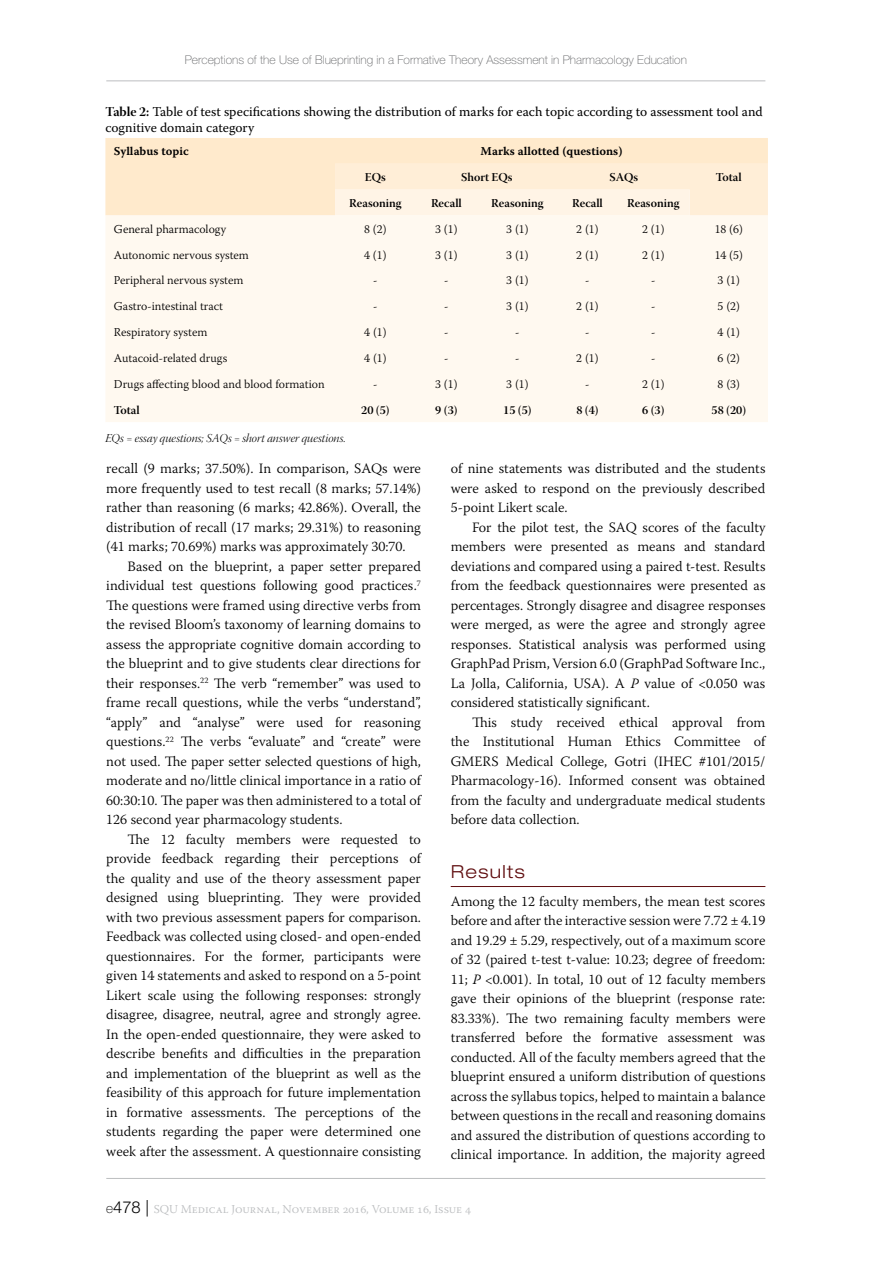
<style>
.page{position:relative;width:893px;height:1263px;background:#fff}
.page>*{position:absolute;margin:0;border:0;box-sizing:border-box;transform-origin:0 0}
.t1{font:300 expanded 18px "Helvetica Neue LT Pro";letter-spacing:.075em;color:#600e10}
.t2{font:300 14.25px/19.5px "Warnock Pro";color:#000;text-align:justify}
.t3{font:13.5px/15.8px "Warnock Pro";color:#000}
.t4{font:300 12px "Warnock Pro";color:#000}
.t5{font:12px "Warnock Pro Semibold Subh";color:#000}
.t6{font:100 12px "Helvetica Neue LT Pro";color:#636466}
.t7{font:300 12px "Warnock Pro";color:#bcbec0}
.t8{font:12px "Warnock Pro Light It Disp";color:#000}
.t9{font:12px "Warnock Pro Semibold Capt";color:#000}
.s1{font-family:"Warnock Pro Bold Disp"}
.s2{font-style:italic}
.s3{font-family:"Helvetica Neue LT Pro";font-weight:100;font-size:13.5px;color:#000}
.s4{font-family:"Helvetica Neue LT Pro";font-size:16.5px;color:#000}
</style>
<div class="page">
<hr style="left:106px;top:81px;width:659px;height:1px;background:#bcbec0">
<hr style="left:106px;top:1178px;width:659px;height:1px;background:#bcbec0">
<hr style="left:451px;top:886px;width:314px;height:1px;background:#600e10">
<div style="left:105px;top:138px;width:663px;height:77px;background:#ffeacc"></div>
<svg style="left:335px;top:164px;width:433px;height:51px;background:#fff0dd"></svg>
<div style="left:105px;top:215px;width:663px;height:207px;background:#fff9f0"></div>
<p class="t6" style="left:185px;top:53px;width:504px">Perceptions of the Use of Blueprinting in a Formative Theory Assessment in Pharmacology Education</p>
<p class="t3" style="left:105px;top:104px;width:659px"><span class="s1">Table 2:</span> Table of test specifications showing the distribution of marks for each topic according to assessment tool and cognitive domain category</p>
<p class="t9" style="left:114px;top:144px;width:76px">Syllabus topic</p>
<p class="t9" style="left:480px;top:144px;width:143px">Marks allotted (questions)</p>
<p class="t5" style="left:365px;top:170px;width:22px">EQs</p>
<p class="t5" style="left:461px;top:170px;width:53px">Short EQs</p>
<p class="t5" style="left:610px;top:170px;width:30px">SAQs</p>
<p class="t5" style="left:716px;top:170px;width:27px">Total</p>
<p class="t5" style="left:349px;top:196px;width:54px">Reasoning</p>
<p class="t5" style="left:431px;top:196px;width:32px">Recall</p>
<p class="t5" style="left:491px;top:196px;width:54px">Reasoning</p>
<p class="t5" style="left:572px;top:196px;width:32px">Recall</p>
<p class="t5" style="left:627px;top:196px;width:54px">Reasoning</p>
<p class="t4" style="left:114px;top:222px;width:114px">General pharmacology</p>
<p class="t4" style="left:364px;top:222px;width:24px">8 (2)</p>
<p class="t4" style="left:435px;top:222px;width:24px">3 (1)</p>
<p class="t4" style="left:506px;top:222px;width:24px">3 (1)</p>
<p class="t4" style="left:576px;top:222px;width:24px">2 (1)</p>
<p class="t4" style="left:642px;top:222px;width:24px">2 (1)</p>
<p class="t4" style="left:715px;top:222px;width:30px">18 (6)</p>
<p class="t4" style="left:114px;top:247px;width:136px">Autonomic nervous system</p>
<p class="t4" style="left:364px;top:247px;width:24px">4 (1)</p>
<p class="t4" style="left:435px;top:247px;width:24px">3 (1)</p>
<p class="t4" style="left:506px;top:247px;width:24px">3 (1)</p>
<p class="t4" style="left:576px;top:247px;width:24px">2 (1)</p>
<p class="t4" style="left:642px;top:247px;width:24px">2 (1)</p>
<p class="t4" style="left:715px;top:247px;width:30px">14 (5)</p>
<p class="t4" style="left:114px;top:273px;width:131px">Peripheral nervous system</p>
<p class="t4" style="left:373px;top:273px;width:6px">-</p>
<p class="t4" style="left:444px;top:273px;width:6px">-</p>
<p class="t4" style="left:506px;top:273px;width:24px">3 (1)</p>
<p class="t4" style="left:585px;top:273px;width:6px">-</p>
<p class="t4" style="left:651px;top:273px;width:6px">-</p>
<p class="t4" style="left:718px;top:273px;width:24px">3 (1)</p>
<p class="t4" style="left:114px;top:299px;width:111px">Gastro-intestinal tract</p>
<p class="t4" style="left:373px;top:299px;width:6px">-</p>
<p class="t4" style="left:444px;top:299px;width:6px">-</p>
<p class="t4" style="left:506px;top:299px;width:24px">3 (1)</p>
<p class="t4" style="left:576px;top:299px;width:24px">2 (1)</p>
<p class="t4" style="left:651px;top:299px;width:6px">-</p>
<p class="t4" style="left:718px;top:299px;width:24px">5 (2)</p>
<p class="t4" style="left:114px;top:325px;width:95px">Respiratory system</p>
<p class="t4" style="left:364px;top:325px;width:24px">4 (1)</p>
<p class="t4" style="left:444px;top:325px;width:6px">-</p>
<p class="t4" style="left:515px;top:325px;width:6px">-</p>
<p class="t4" style="left:585px;top:325px;width:6px">-</p>
<p class="t4" style="left:651px;top:325px;width:6px">-</p>
<p class="t4" style="left:718px;top:325px;width:24px">4 (1)</p>
<p class="t4" style="left:114px;top:351px;width:115px">Autacoid-related drugs</p>
<p class="t4" style="left:364px;top:351px;width:24px">4 (1)</p>
<p class="t4" style="left:444px;top:351px;width:6px">-</p>
<p class="t4" style="left:515px;top:351px;width:6px">-</p>
<p class="t4" style="left:576px;top:351px;width:24px">2 (1)</p>
<p class="t4" style="left:651px;top:351px;width:6px">-</p>
<p class="t4" style="left:718px;top:351px;width:24px">6 (2)</p>
<p class="t4" style="left:114px;top:377px;width:212px">Drugs affecting blood and blood formation</p>
<p class="t4" style="left:373px;top:377px;width:6px">-</p>
<p class="t4" style="left:435px;top:377px;width:24px">3 (1)</p>
<p class="t4" style="left:506px;top:377px;width:24px">3 (1)</p>
<p class="t4" style="left:585px;top:377px;width:6px">-</p>
<p class="t4" style="left:642px;top:377px;width:24px">2 (1)</p>
<p class="t4" style="left:718px;top:377px;width:24px">8 (3)</p>
<p class="t5" style="left:114px;top:402px;width:27px">Total</p>
<p class="t5" style="left:361px;top:402px;width:30px">20 (5)</p>
<p class="t5" style="left:435px;top:402px;width:24px">9 (3)</p>
<p class="t5" style="left:503px;top:402px;width:30px">15 (5)</p>
<p class="t5" style="left:576px;top:402px;width:24px">8 (4)</p>
<p class="t5" style="left:642px;top:402px;width:24px">6 (3)</p>
<p class="t5" style="left:711px;top:402px;width:36px">58 (20)</p>
<p class="t8" style="left:105px;top:431px;width:242px">EQs = essay questions; SAQs = short answer questions.</p>
<p class="t2" style="left:106px;top:459px;width:316px">recall (9 marks; 37.50%). In comparison, SAQs were more frequently used to test recall (8 marks; 57.14%) rather than reasoning (6 marks; 42.86%). Overall, the distribution of recall (17 marks; 29.31%) to reasoning (41 marks; 70.69%) marks was approximately 30:70.</p>
<p class="t2" style="left:106px;top:556px;width:317px;text-indent:21px">Based on the blueprint, a paper setter prepared individual test questions following good practices.<sup>7<br></sup>The questions were framed using directive verbs from the revised Bloom’s taxonomy of learning domains to assess the appropriate cognitive domain according to the blueprint and to give students clear directions for their responses.<sup>22</sup> The verb “remember” was used to frame recall questions, while the verbs “understand”, “apply” and “analyse” were used for reasoning questions.<sup>22</sup> The verbs “evaluate” and “create” were not used. The paper setter selected questions of high, moderate and no/little clinical importance in a ratio of 60:30:10. The paper was then administered to a total of 126 second year pharmacology students.</p>
<p class="t2" style="left:106px;top:829px;width:317px;text-indent:21px">The 12 faculty members were requested to provide feedback regarding their perceptions of the quality and use of the theory assessment paper designed using blueprinting. They were provided with two previous assessment papers for comparison.<br>Feedback was collected using closed- and open-ended questionnaires. For the former, participants were given 14 statements and asked to respond on a 5-point Likert scale using the following responses: strongly disagree, disagree, neutral, agree and strongly agree.<br>In the open-ended questionnaire, they were asked to describe benefits and difficulties in the preparation and implementation of the blueprint as well as the feasibility of this approach for future implementation in formative assessments. The perceptions of the students regarding the paper were determined one week after the assessment. A questionnaire consisting</p>
<p class="t2" style="left:451px;top:459px;width:316px">of nine statements was distributed and the students were asked to respond on the previously described 5-point Likert scale.</p>
<p class="t2" style="left:451px;top:517px;width:316px;text-indent:21px">For the pilot test, the SAQ scores of the faculty members were presented as means and standard deviations and compared using a paired t-test. Results from the feedback questionnaires were presented as percentages. Strongly disagree and disagree responses were merged, as were the agree and strongly agree responses. Statistical analysis was performed using GraphPad Prism, Version 6.0 (GraphPad Software Inc., La Jolla, California, USA). A <span class="s2">P</span> value of &lt;0.050 was considered statistically significant.</p>
<p class="t2" style="left:451px;top:712px;width:317px;text-indent:21px">This study received ethical approval from the Institutional Human Ethics Committee of GMERS Medical College, Gotri (IHEC #101/2015/ Pharmacology-16). Informed consent was obtained from the faculty and undergraduate medical students before data collection.</p>
<p class="t1" style="left:451px;top:861px;width:76px">Results</p>
<p class="t2" style="left:451px;top:891px;width:316px">Among the 12 faculty members, the mean test scores before and after the interactive session were 7.72 ± 4.19 and 19.29 ± 5.29, respectively, out of a maximum score of 32 (paired t-test t-value: 10.23; degree of freedom:<br>11; <span class="s2">P</span> &lt;0.001). In total, 10 out of 12 faculty members gave their opinions of the blueprint (response rate:<br>83.33%). The two remaining faculty members were transferred before the formative assessment was conducted. All of the faculty members agreed that the blueprint ensured a uniform distribution of questions across the syllabus topics, helped to maintain a balance between questions in the recall and reasoning domains and assured the distribution of questions according to clinical importance. In addition, the majority agreed</p>
<p class="t7" style="left:106px;top:1201px;width:366px"><span class="s3">e</span><span class="s4">478 |</span> SQU Medical Journal, November 2016, Volume 16, Issue 4</p>
</div>
